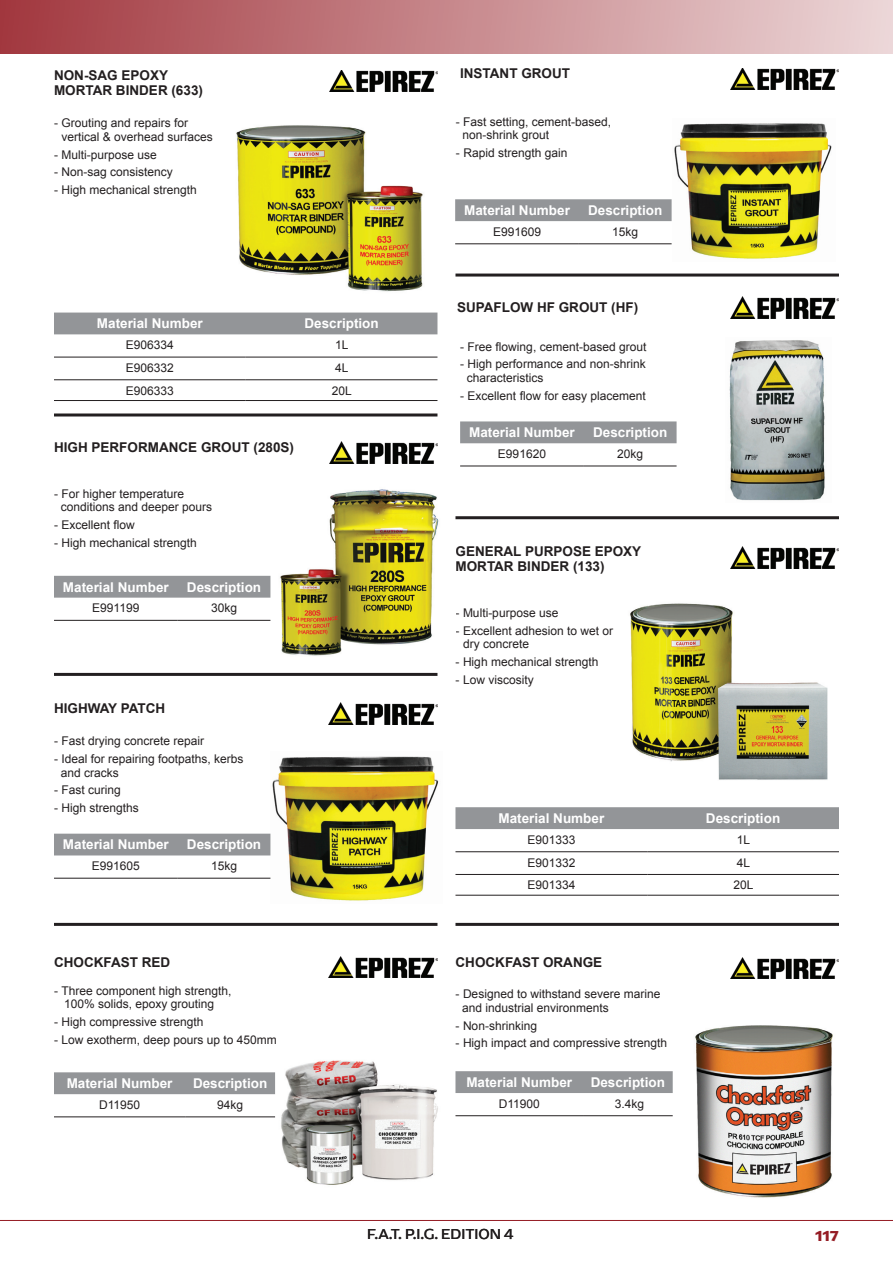
<style>
.page{position:relative;width:893px;height:1263px;background:#fff}
.page>*{position:absolute;margin:0;border:0;box-sizing:border-box;transform-origin:0 0}
.t1{font:15px "Arpona Sans";color:#231f20}
.t2{font:700 15px "Arpona Sans";color:#951c24}
.t3{font:700 13.5px "Arial";color:#fff}
.t4{font:700 13.5px/15px "Arial";color:#231f20}
.t5{font:12px/13.5px "Arial";color:#231f20}
</style>
<div class="page">
<div style="left:0;top:0;width:893px;height:54px;background:linear-gradient(to right,#a1373e,#ecd7d8)"></div>
<hr style="left:0;top:1220px;width:893px;height:1px;background:#951c24">
<img style="left:270px;top:756px;width:169px;height:145px">
<img style="left:729px;top:340px;width:96px;height:161px">
<img style="left:674px;top:123px;width:158px;height:136px">
<div style="left:460px;top:421px;width:217px;height:22px;background:#939598"></div>
<hr style="left:460px;top:466px;width:124px;height:1px;background:#231f20">
<hr style="left:584px;top:466px;width:93px;height:1px;background:#231f20">
<div style="left:455px;top:199px;width:217px;height:22px;background:#939598"></div>
<hr style="left:455px;top:244px;width:124px;height:1px;background:#231f20">
<hr style="left:579px;top:244px;width:93px;height:1px;background:#231f20">
<img style="left:630px;top:603px;width:198px;height:177px">
<img style="left:654px;top:1025px;width:179px;height:173px">
<img style="left:236px;top:125px;width:187px;height:167px">
<div style="left:54px;top:313px;width:383px;height:21px;background:#939598"></div>
<hr style="left:54px;top:357px;width:192px;height:1px;background:#231f20">
<hr style="left:246px;top:357px;width:191px;height:1px;background:#231f20">
<hr style="left:54px;top:379px;width:192px;height:1px;background:#231f20">
<hr style="left:246px;top:379px;width:191px;height:1px;background:#231f20">
<hr style="left:54px;top:400px;width:192px;height:1px;background:#231f20">
<hr style="left:246px;top:400px;width:191px;height:1px;background:#231f20">
<div style="left:455px;top:807px;width:384px;height:22px;background:#939598"></div>
<hr style="left:455px;top:851px;width:192px;height:1px;background:#231f20">
<hr style="left:647px;top:851px;width:192px;height:1px;background:#231f20">
<hr style="left:455px;top:874px;width:192px;height:1px;background:#231f20">
<hr style="left:647px;top:874px;width:192px;height:1px;background:#231f20">
<hr style="left:455px;top:895px;width:192px;height:1px;background:#231f20">
<hr style="left:647px;top:895px;width:192px;height:1px;background:#231f20">
<div style="left:455px;top:1071px;width:218px;height:22px;background:#939598"></div>
<hr style="left:455px;top:1115px;width:128px;height:1px;background:#231f20">
<hr style="left:583px;top:1115px;width:90px;height:1px;background:#231f20">
<img style="left:730px;top:68px;width:109px;height:21px">
<img style="left:330px;top:70px;width:107px;height:21px">
<img style="left:730px;top:297px;width:109px;height:21px">
<img style="left:730px;top:547px;width:109px;height:21px">
<img style="left:730px;top:957px;width:109px;height:22px">
<hr style="left:54px;top:413px;width:383px;height:3px;background:#231f20">
<img style="left:264px;top:489px;width:175px;height:167px">
<div style="left:54px;top:576px;width:216px;height:22px;background:#939598"></div>
<hr style="left:54px;top:620px;width:124px;height:1px;background:#231f20">
<hr style="left:178px;top:620px;width:92px;height:1px;background:#231f20">
<div style="left:54px;top:834px;width:216px;height:21px;background:#939598"></div>
<hr style="left:54px;top:878px;width:124px;height:1px;background:#231f20">
<hr style="left:178px;top:878px;width:92px;height:1px;background:#231f20">
<img style="left:272px;top:1060px;width:166px;height:125px">
<div style="left:54px;top:1072px;width:221px;height:22px;background:#939598"></div>
<hr style="left:54px;top:1116px;width:131px;height:1px;background:#231f20">
<hr style="left:185px;top:1116px;width:90px;height:1px;background:#231f20">
<img style="left:330px;top:442px;width:107px;height:21px">
<img style="left:329px;top:703px;width:108px;height:21px">
<img style="left:329px;top:956px;width:108px;height:22px">
<hr style="left:54px;top:673px;width:383px;height:3px;background:#231f20">
<hr style="left:54px;top:923px;width:383px;height:3px;background:#231f20">
<hr style="left:455px;top:923px;width:384px;height:3px;background:#231f20">
<hr style="left:455px;top:516px;width:384px;height:3px;background:#231f20">
<hr style="left:455px;top:274px;width:384px;height:3px;background:#231f20">
<p class="t4" style="left:54px;top:68px;width:150px">NON-SAG EPOXY<br>MORTAR BINDER (633)</p>
<p class="t5" style="left:62px;top:117px;width:153px;text-indent:-8px">- Grouting and repairs for vertical &amp; overhead surfaces</p>
<p class="t5" style="left:54px;top:148px;width:104px">- Multi-purpose use</p>
<p class="t5" style="left:54px;top:166px;width:120px">- Non-sag consistency</p>
<p class="t5" style="left:54px;top:183px;width:144px">- High mechanical strength</p>
<p class="t3" style="left:97px;top:315px;width:107px">Material Number</p>
<p class="t3" style="left:304px;top:315px;width:76px">Description</p>
<p class="t5" style="left:126px;top:338px;width:50px">E906334</p>
<p class="t5" style="left:335px;top:338px;width:15px">1L</p>
<p class="t5" style="left:126px;top:361px;width:50px">E906332</p>
<p class="t5" style="left:335px;top:361px;width:15px">4L</p>
<p class="t5" style="left:126px;top:384px;width:50px">E906333</p>
<p class="t5" style="left:332px;top:384px;width:22px">20L</p>
<p class="t4" style="left:54px;top:440px;width:242px">HIGH PERFORMANCE GROUT (280S)</p>
<p class="t5" style="left:61px;top:487px;width:153px;text-indent:-7px">- For higher temperature conditions and deeper pours</p>
<p class="t5" style="left:54px;top:518px;width:82px">- Excellent flow</p>
<p class="t5" style="left:54px;top:536px;width:144px">- High mechanical strength</p>
<p class="t3" style="left:63px;top:578px;width:107px">Material Number</p>
<p class="t3" style="left:187px;top:578px;width:76px">Description</p>
<p class="t5" style="left:92px;top:601px;width:49px">E991199</p>
<p class="t5" style="left:211px;top:601px;width:28px">30kg</p>
<p class="t4" style="left:54px;top:701px;width:113px">HIGHWAY PATCH</p>
<p class="t5" style="left:54px;top:735px;width:152px">- Fast drying concrete repair</p>
<p class="t5" style="left:61px;top:752px;width:184px;text-indent:-7px">- Ideal for repairing footpaths, kerbs and cracks</p>
<p class="t5" style="left:54px;top:784px;width:68px">- Fast curing</p>
<p class="t5" style="left:54px;top:801px;width:86px">- High strengths</p>
<p class="t3" style="left:63px;top:836px;width:107px">Material Number</p>
<p class="t3" style="left:187px;top:836px;width:76px">Description</p>
<p class="t5" style="left:92px;top:859px;width:50px">E991605</p>
<p class="t5" style="left:211px;top:859px;width:28px">15kg</p>
<p class="t4" style="left:54px;top:955px;width:118px">CHOCKFAST RED</p>
<p class="t5" style="left:64px;top:984px;width:169px;text-indent:-10px">- Three component high strength,<br>100% solids, epoxy grouting</p>
<p class="t5" style="left:54px;top:1015px;width:151px">- High compressive strength</p>
<p class="t5" style="left:54px;top:1033px;width:224px">- Low exotherm, deep pours up to 450mm</p>
<p class="t3" style="left:67px;top:1074px;width:107px">Material Number</p>
<p class="t3" style="left:193px;top:1074px;width:76px">Description</p>
<p class="t5" style="left:99px;top:1098px;width:43px">D11950</p>
<p class="t5" style="left:217px;top:1098px;width:28px">94kg</p>
<p class="t4" style="left:460px;top:66px;width:111px">INSTANT GROUT</p>
<p class="t5" style="left:463px;top:115px;width:150px;text-indent:-7px">- Fast setting, cement-based, non-shrink grout</p>
<p class="t5" style="left:456px;top:146px;width:113px">- Rapid strength gain</p>
<p class="t3" style="left:464px;top:201px;width:107px">Material Number</p>
<p class="t3" style="left:588px;top:201px;width:76px">Description</p>
<p class="t5" style="left:493px;top:225px;width:50px">E991609</p>
<p class="t5" style="left:612px;top:225px;width:28px">15kg</p>
<p class="t4" style="left:457px;top:300px;width:183px">SUPAFLOW HF GROUT (HF)</p>
<p class="t5" style="left:460px;top:340px;width:188px">- Free flowing, cement-based grout</p>
<p class="t5" style="left:467px;top:358px;width:180px;text-indent:-7px">- High performance and non-shrink characteristics</p>
<p class="t5" style="left:460px;top:389px;width:187px">- Excellent flow for easy placement</p>
<p class="t3" style="left:469px;top:423px;width:107px">Material Number</p>
<p class="t3" style="left:593px;top:423px;width:76px">Description</p>
<p class="t5" style="left:498px;top:447px;width:50px">E991620</p>
<p class="t5" style="left:617px;top:447px;width:28px">20kg</p>
<p class="t4" style="left:455px;top:545px;width:187px">GENERAL PURPOSE EPOXY<br>MORTAR BINDER (133)</p>
<p class="t5" style="left:455px;top:606px;width:104px">- Multi-purpose use</p>
<p class="t5" style="left:463px;top:624px;width:152px;text-indent:-8px">- Excellent adhesion to wet or dry concrete</p>
<p class="t5" style="left:455px;top:655px;width:144px">- High mechanical strength</p>
<p class="t5" style="left:455px;top:673px;width:80px">- Low viscosity</p>
<p class="t3" style="left:498px;top:809px;width:107px">Material Number</p>
<p class="t3" style="left:706px;top:809px;width:76px">Description</p>
<p class="t5" style="left:527px;top:833px;width:50px">E901333</p>
<p class="t5" style="left:737px;top:833px;width:15px">1L</p>
<p class="t5" style="left:527px;top:856px;width:50px">E901332</p>
<p class="t5" style="left:737px;top:856px;width:15px">4L</p>
<p class="t5" style="left:527px;top:878px;width:50px">E901334</p>
<p class="t5" style="left:733px;top:878px;width:22px">20L</p>
<p class="t4" style="left:455px;top:955px;width:148px">CHOCKFAST ORANGE</p>
<p class="t5" style="left:462px;top:987px;width:200px;text-indent:-7px">- Designed to withstand severe marine and industrial environments</p>
<p class="t5" style="left:455px;top:1019px;width:83px">- Non-shrinking</p>
<p class="t5" style="left:455px;top:1036px;width:213px">- High impact and compressive strength</p>
<p class="t3" style="left:466px;top:1073px;width:107px">Material Number</p>
<p class="t3" style="left:591px;top:1073px;width:76px">Description</p>
<p class="t5" style="left:499px;top:1097px;width:43px">D11900</p>
<p class="t5" style="left:615px;top:1097px;width:31px">3.4kg</p>
<p class="t1" style="left:367px;top:1224px;width:148px">F.A.T. P.I.G. EDITION 4</p>
<p class="t2" style="left:815px;top:1227px;width:25px">117</p>
</div>
